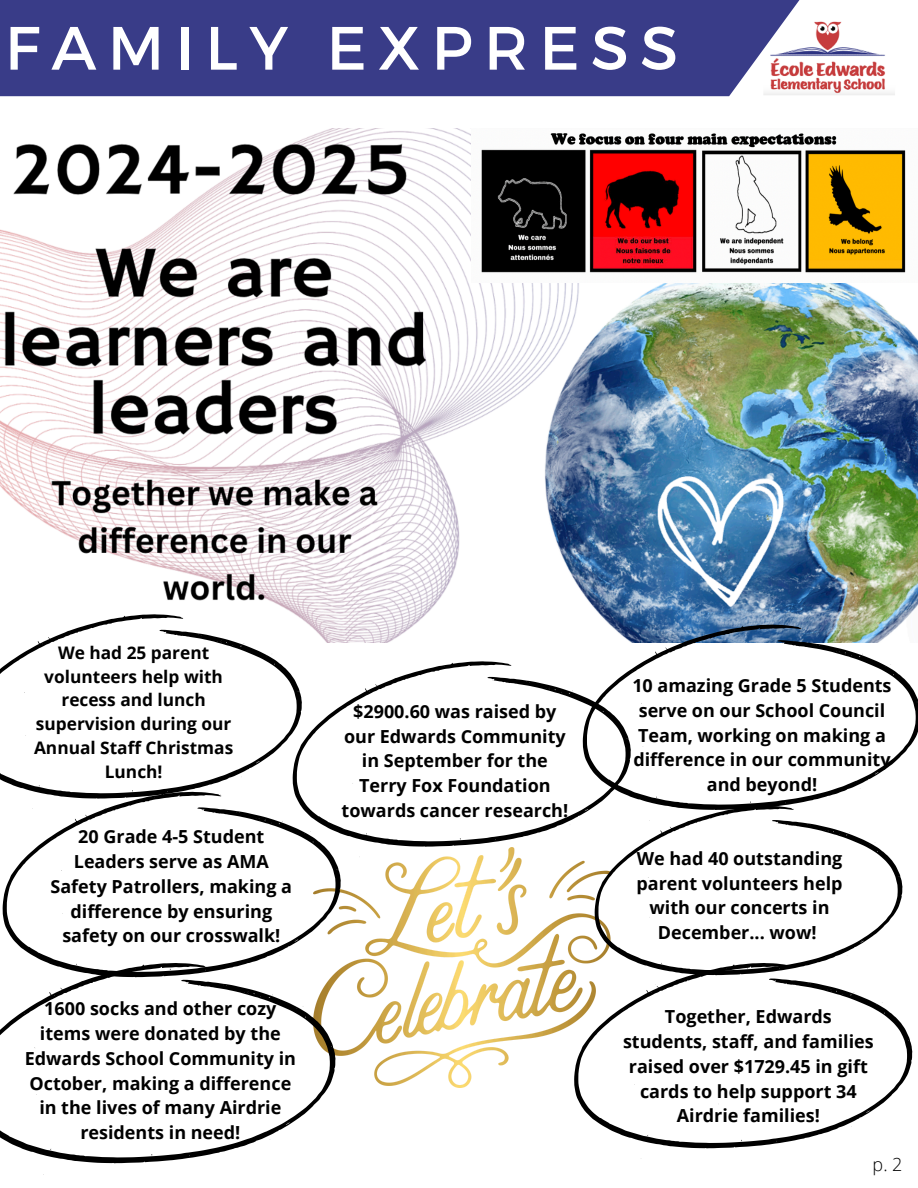
<style>
.page{position:relative;width:918px;height:1188px;background:#fff}
.page>*{position:absolute;margin:0;border:0;box-sizing:border-box;transform-origin:0 0}
.t1{font:61.05px "Montserrat";letter-spacing:.185em;color:#fff}
.t2{font:700 18px/24.8px "Open Sans";color:#000;text-align:center}
.t3{font:300 18px "Open Sans";color:#000}
.t4{font:700 17.25px/23.9px "Open Sans";color:#000;text-align:center}
</style>
<div class="page">
<img style="left:799px;top:21px;width:96px;height:74px">
<div style="left:0;top:0;width:799px;height:96px;background:#393c88"></div>
<img style="left:0;top:128px;width:918px;height:515px">
<img style="left:471px;top:128px;width:447px;height:155px">
<img style="left:336px;top:847px;width:259px;height:240px">
<svg style="left:0;top:614px;width:302px;height:178px"></svg>
<svg style="left:293px;top:661px;width:296px;height:186px"></svg>
<svg style="left:595px;top:810px;width:307px;height:153px"></svg>
<svg style="left:583px;top:625px;width:335px;height:185px"></svg>
<svg style="left:3px;top:792px;width:338px;height:185px"></svg>
<svg style="left:0;top:963px;width:336px;height:201px"></svg>
<svg style="left:574px;top:963px;width:338px;height:186px"></svg>
<p class="t1" style="left:5px;top:8px;width:675px">FAMILY EXPRESS</p>
<h2 class="t4" style="left:34px;top:640px;width:201px">We had 25 parent volunteers help with recess and lunch supervision during our<br>Annual Staff Christmas<br>Lunch!</h2>
<p class="t2" style="left:51px;top:824px;width:243px">20 Grade 4-5 Student<br>Leaders serve as AMA<br>Safety Patrollers, making a difference by ensuring safety on our crosswalk!</p>
<p class="t2" style="left:25px;top:996px;width:273px">1600 socks and other cozy items were donated by the<br>Edwards School Community in<br>October, making a difference in the lives of many Airdrie residents in need!</p>
<p class="t2" style="left:342px;top:699px;width:228px">$2900.60 was raised by our Edwards Community in September for the<br>Terry Fox Foundation towards cancer research!</p>
<p class="t2" style="left:632px;top:673px;width:261px">10 amazing Grade 5 Students serve on our School Council<br>Team, working on making a difference in our community and beyond!</p>
<h2 class="t2" style="left:637px;top:845px;width:207px">We had 40 outstanding parent volunteers help with our concerts in<br>December... wow!</h2>
<h1 class="t2" style="left:623px;top:1004px;width:252px">Together, Edwards students, staff, and families raised over $1729.45 in gift cards to help support 34<br>Airdrie families!</h1>
<p class="t3" style="left:873px;top:1152px;width:31px">p. 2</p>
</div>
